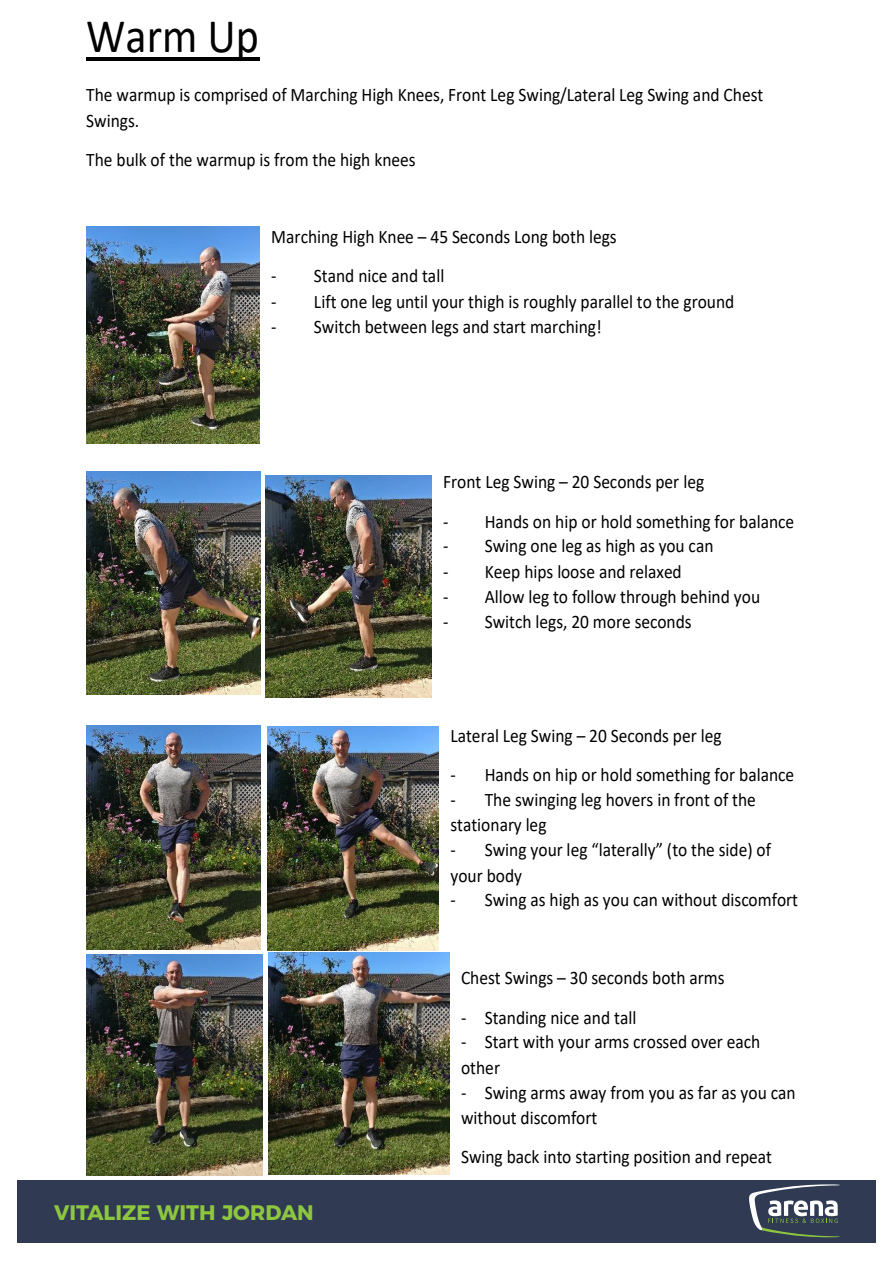
<style>
.page{position:relative;width:893px;height:1263px;background:#fff}
.page>*{position:absolute;margin:0;border:0;box-sizing:border-box;transform-origin:0 0}
.t1{font:48.45px "Calibri";color:#000;scale:.91 1}
.t2{font:700 21px "Montserrat";color:#8dc63f}
.t3{font:19.05px/25.2px "Calibri";color:#000;scale:.91 1}
</style>
<div class="page">
<div style="left:17px;top:1180px;width:859px;height:63px;background:#303b53"></div>
<svg style="left:749px;top:1184px;width:91px;height:53px"></svg>
<hr style="left:86px;top:57px;width:173px;height:3px;background:#000">
<img style="left:86px;top:226px;width:173px;height:217px">
<img style="left:265px;top:476px;width:167px;height:221px">
<img style="left:86px;top:471px;width:174px;height:223px">
<img style="left:86px;top:725px;width:174px;height:225px">
<img style="left:268px;top:726px;width:170px;height:224px">
<img style="left:86px;top:954px;width:177px;height:221px">
<img style="left:269px;top:952px;width:180px;height:223px">
<h1 class="t1" style="left:86px;top:2px;width:191px">Warm Up</h1>
<p class="t3" style="left:86px;top:82px;width:745px">The warmup is comprised of Marching High Knees, Front Leg Swing/Lateral Leg Swing and Chest<br>Swings.</p>
<p class="t3" style="left:86px;top:146px;width:364px">The bulk of the warmup is from the high knees</p>
<p class="t3" style="left:271px;top:224px;width:381px">Marching High Knee – 45 Seconds Long both legs</p>
<p class="t3" style="left:271px;top:263px;width:192px">- Stand nice and tall</p>
<p class="t3" style="left:271px;top:288px;width:510px">- Lift one leg until your thigh is roughly parallel to the ground</p>
<p class="t3" style="left:271px;top:313px;width:365px">- Switch between legs and start marching!</p>
<p class="t3" style="left:443px;top:469px;width:288px">Front Leg Swing – 20 Seconds per leg</p>
<p class="t3" style="left:443px;top:508px;width:387px">- Hands on hip or hold something for balance</p>
<p class="t3" style="left:443px;top:533px;width:299px">- Swing one leg as high as you can</p>
<p class="t3" style="left:443px;top:558px;width:264px">- Keep hips loose and relaxed</p>
<p class="t3" style="left:443px;top:583px;width:350px">- Allow leg to follow through behind you</p>
<p class="t3" style="left:443px;top:608px;width:275px">- Switch legs, 20 more seconds</p>
<p class="t3" style="left:450px;top:723px;width:300px">Lateral Leg Swing – 20 Seconds per leg</p>
<p class="t3" style="left:450px;top:762px;width:379px">- Hands on hip or hold something for balance</p>
<p class="t3" style="left:450px;top:787px;width:337px">- The swinging leg hovers in front of the stationary leg</p>
<p class="t3" style="left:450px;top:837px;width:354px">- Swing your leg “laterally” (to the side) of your body</p>
<p class="t3" style="left:450px;top:887px;width:384px">- Swing as high as you can without discomfort</p>
<p class="t2" style="left:54px;top:1195px;width:261px">VITALIZE WITH JORDAN</p>
<p class="t3" style="left:461px;top:965px;width:291px">Chest Swings – 30 seconds both arms</p>
<p class="t3" style="left:461px;top:1004px;width:194px">- Standing nice and tall</p>
<p class="t3" style="left:461px;top:1029px;width:330px">- Start with your arms crossed over each other</p>
<p class="t3" style="left:461px;top:1079px;width:369px">- Swing arms away from you as far as you can without discomfort</p>
<p class="t3" style="left:461px;top:1143px;width:343px">Swing back into starting position and repeat</p>
</div>
